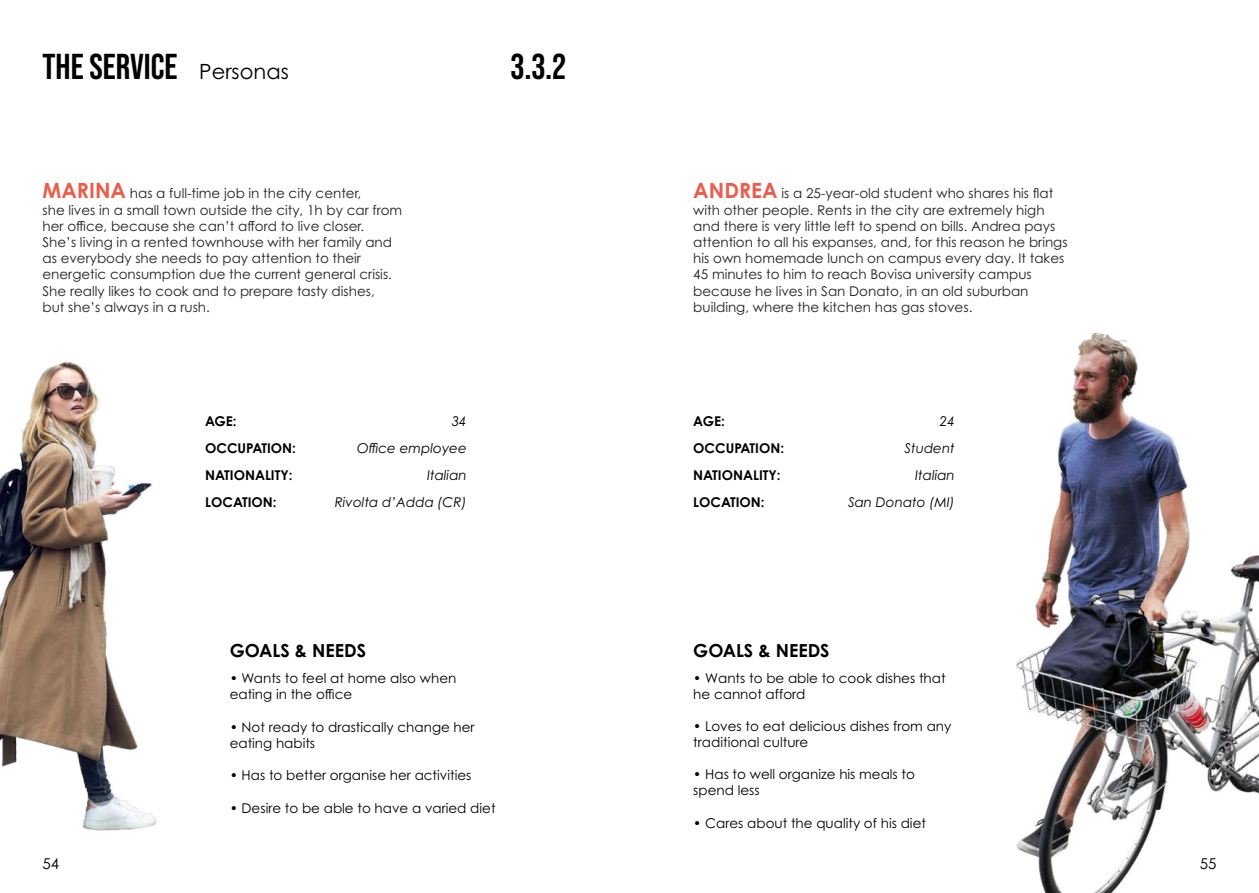
<style>
.page{position:relative;width:1259px;height:893px;background:#fff}
.page>*{position:absolute;margin:0;border:0;box-sizing:border-box;transform-origin:0 0}
.t1{font:700 36px "Bebas Neue Pro";color:#000001}
.t2{font:700 18px "Century Gothic Pro";color:#000001}
.t3{font:15px "Century Gothic Pro";color:#000001}
.t4{font:13.5px/16.2px "Century Gothic Pro";color:#231f20}
.t5{font:13.5px/15.8px "Century Gothic Pro";color:#000001}
.t6{font:700 13.5px/27px "Century Gothic Pro";color:#000001}
.t7{font:italic 13.5px/27px "Century Gothic Pro";color:#000001;text-align:right}
.s1{font-family:"Century Gothic Pro";font-weight:400;font-size:21px}
.s2{font-weight:700;font-size:21px;color:#eb5d4d}
</style>
<div class="page">
<img style="left:0;top:361px;width:159px;height:470px">
<img style="left:1016px;top:334px;width:243px;height:559px">
<h1 class="t1" style="left:43px;top:45px;width:248px">THE SERVICE <span class="s1">Personas</span></h1>
<h1 class="t1" style="left:511px;top:45px;width:56px">3.3.2</h1>
<p class="t4" style="left:43px;top:185px;width:361px"><span class="s2">MARINA</span> has a full-time job in the city center,<br>she lives in a small town outside the city, 1h by car from her office, because she can’t afford to live closer.<br>She’s living in a rented townhouse with her family and as everybody she needs to pay attention to their energetic consumption due the current general crisis.<br>She really likes to cook and to prepare tasty dishes,<br>but she’s always in a rush.</p>
<p class="t6" style="left:205px;top:407px;width:92px">AGE:<br>OCCUPATION:<br>NATIONALITY:<br>LOCATION:</p>
<p class="t7" style="left:335px;top:407px;width:134px">34<br>Office employee<br>Italian<br>Rivolta d’Adda (CR)</p>
<h2 class="t2" style="left:230px;top:639px;width:138px">GOALS &amp; NEEDS</h2>
<p class="t5" style="left:230px;top:670px;width:228px;line-height:16.2px">• Wants to feel at home also when eating in the office</p>
<p class="t5" style="left:230px;top:719px;width:246px;line-height:16.2px">• Not ready to drastically change her eating habits</p>
<p class="t5" style="left:230px;top:767px;width:243px">• Has to better organise her activities</p>
<p class="t5" style="left:230px;top:800px;width:267px">• Desire to be able to have a varied diet</p>
<p class="t4" style="left:693px;top:185px;width:376px"><span class="s2">ANDREA</span> is a 25-year-old student who shares his flat with other people. Rents in the city are extremely high and there is very little left to spend on bills. Andrea pays attention to all his expanses, and, for this reason he brings his own homemade lunch on campus every day. It takes 45 minutes to him to reach Bovisa university campus because he lives in San Donato, in an old suburban building, where the kitchen has gas stoves.</p>
<p class="t6" style="left:693px;top:407px;width:92px">AGE:<br>OCCUPATION:<br>NATIONALITY:<br>LOCATION:</p>
<p class="t7" style="left:848px;top:407px;width:108px">24<br>Student<br>Italian<br>San Donato (MI)</p>
<h2 class="t2" style="left:693px;top:639px;width:138px">GOALS &amp; NEEDS</h2>
<p class="t5" style="left:693px;top:670px;width:254px">• Wants to be able to cook dishes that he cannot afford</p>
<p class="t5" style="left:693px;top:718px;width:260px">• Loves to eat delicious dishes from any traditional culture</p>
<p class="t5" style="left:693px;top:766px;width:223px">• Has to well organize his meals to spend less</p>
<p class="t5" style="left:693px;top:815px;width:234px">• Cares about the quality of his diet</p>
<p class="t3" style="left:43px;top:855px;width:18px">54</p>
<p class="t3" style="left:1199px;top:855px;width:18px">55</p>
</div>
